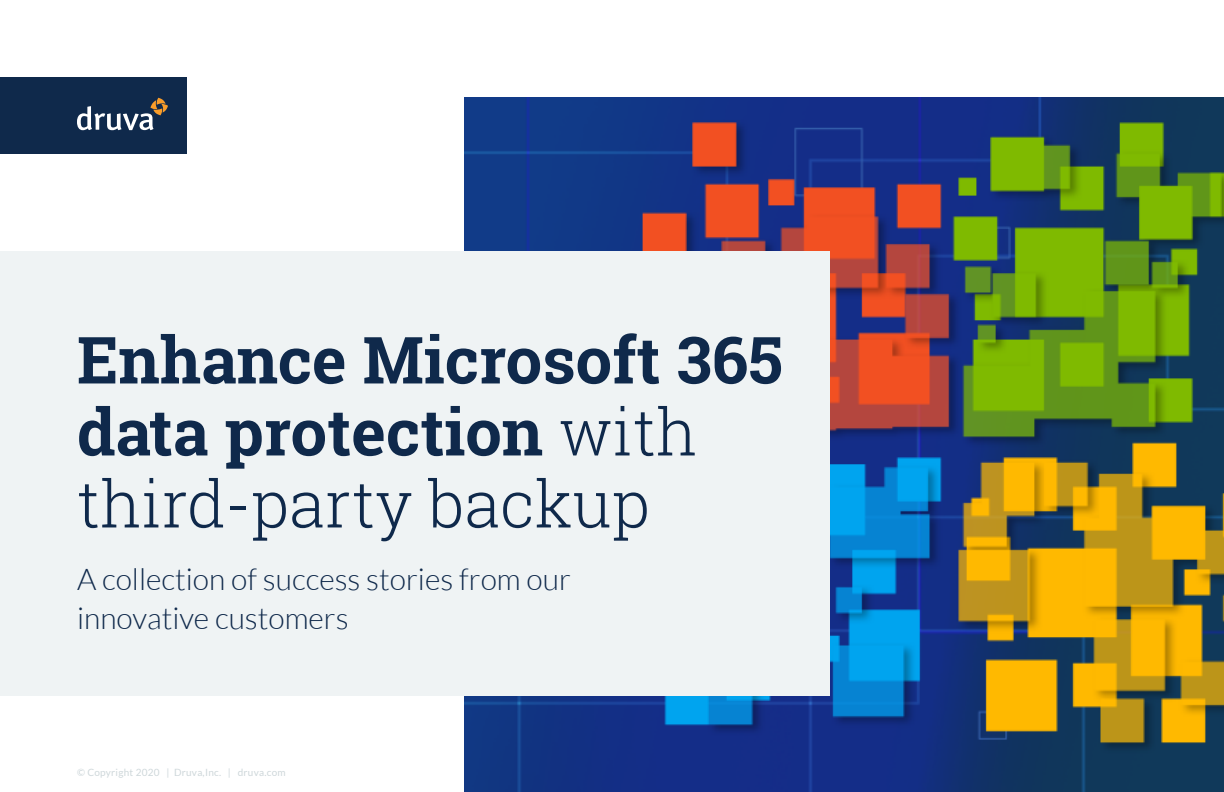
<style>
.page{position:relative;width:1224px;height:792px;background:#fff}
.page>*{position:absolute;margin:0;border:0;box-sizing:border-box;transform-origin:0 0}
.t1{font:700 65px/72px "Roboto Slab";color:#0f294b}
.t2{font:300 30px/39px "Lato";color:#0f294b}
.Subhead{font:10px "Lato";letter-spacing:.025em;color:#ced7da}
.s1{font-weight:300}
</style>
<div class="page">
<img style="left:464px;top:98px;width:760px;height:694px">
<div style="left:0;top:252px;width:830px;height:444px;background:#eff3f4"></div>
<div style="left:0;top:77px;width:187px;height:77px;background:#0f294b"></div>
<svg style="left:77px;top:98px;width:91px;height:32px"></svg>
<p class="t1" style="left:77px;top:323px;width:707px">Enhance Microsoft 365 data protection <span class="s1">with third-party backup</span></p>
<p class="t2" style="left:77px;top:560px;width:495px">A collection of success stories from our innovative customers</p>
<p class="Subhead" style="left:77px;top:767px;width:210px">© Copyright 2020 | Druva,Inc. | druva.com</p>
</div>
